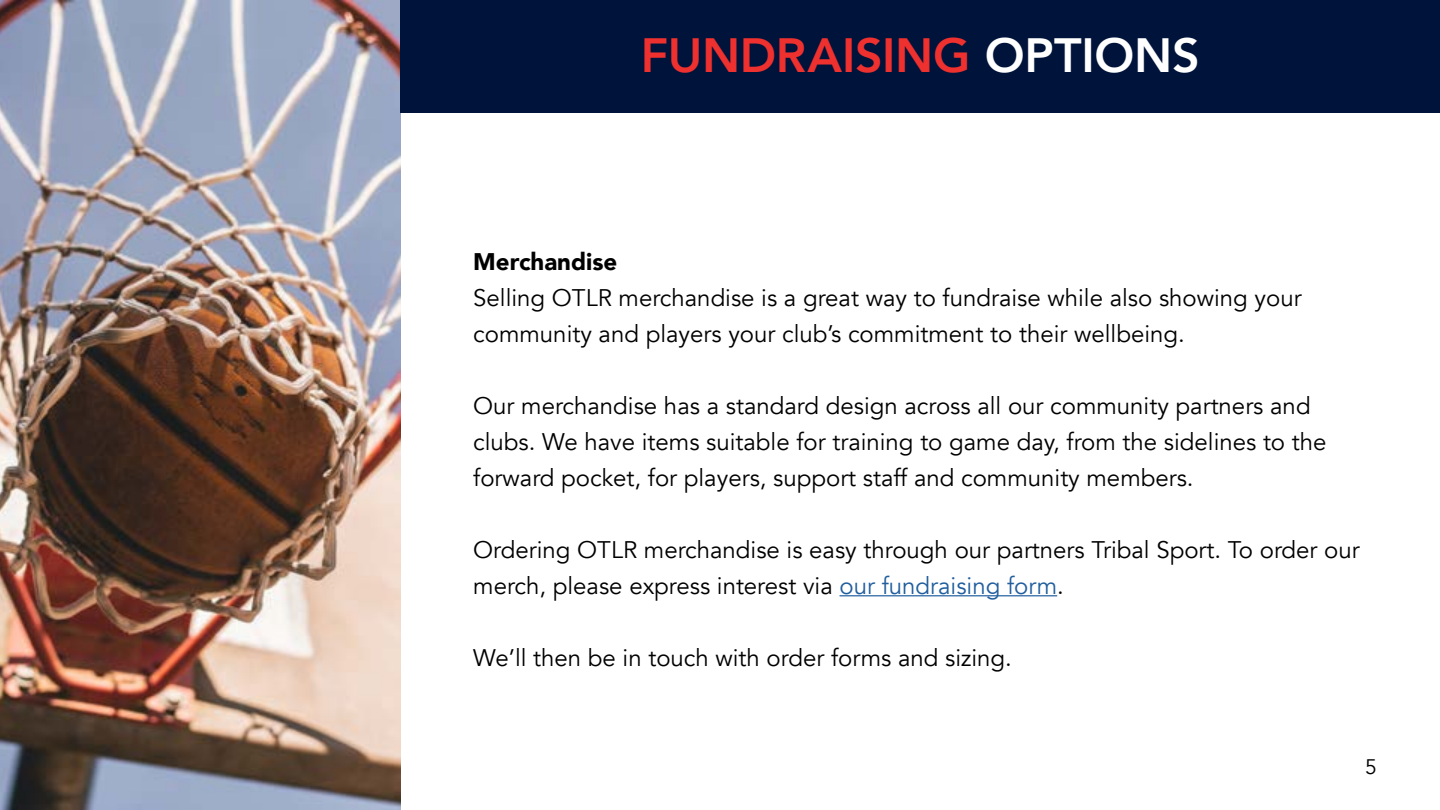
<style>
.page{position:relative;width:1440px;height:810px;background:#fff}
.page>*{position:absolute;margin:0;border:0;box-sizing:border-box;transform-origin:0 0}
.t1{font:800 48px "Avenir";letter-spacing:-.005em;color:#ee312f}
.t2{font:24px/36px "Avenir";color:#000}
.t3{font:900 24px "Avenir";color:#000}
.t4{font:21px "Avenir";color:#000}
.s1{color:#fff}
.s2{color:#215e9e}
</style>
<div class="page">
<img style="left:0;top:0;width:400px;height:810px">
<div style="left:400px;top:0;width:1040px;height:112px;background:#00133a"></div>
<hr style="left:840px;top:595px;width:217px;height:1px;background:#215e9e">
<h1 class="t1" style="left:641px;top:18px;width:560px">FUNDRAISING <span class="s1">OPTIONS</span></h1>
<p class="t3" style="left:473px;top:241px;width:146px">Merchandise</p>
<p class="t2" style="left:473px;top:280px;width:830px">Selling OTLR merchandise is a great way to fundraise while also showing your community and players your club’s commitment to their wellbeing.</p>
<p class="t2" style="left:473px;top:388px;width:855px">Our merchandise has a standard design across all our community partners and clubs. We have items suitable for training to game day, from the sidelines to the forward pocket, for players, support staff and community members.</p>
<p class="t2" style="left:473px;top:532px;width:888px">Ordering OTLR merchandise is easy through our partners Tribal Sport. To order our merch, please express interest via <span class="s2">our fundraising form</span>.</p>
<p class="t2" style="left:473px;top:640px;width:540px">We’ll then be in touch with order forms and sizing.</p>
<p class="t4" style="left:1365px;top:754px;width:13px">5</p>
</div>
